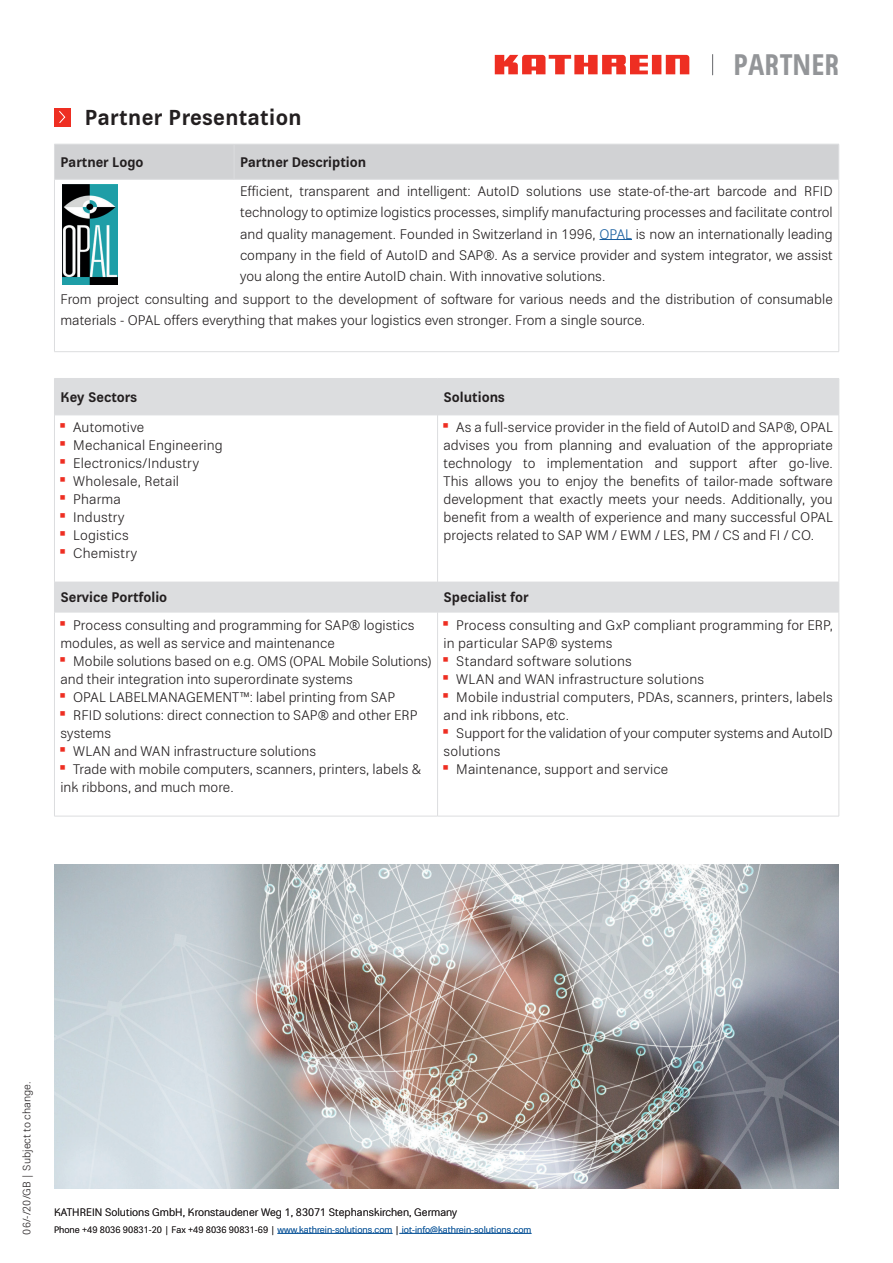
<style>
.page{position:relative;width:893px;height:1263px;background:#fff}
.page>*{position:absolute;margin:0;border:0;box-sizing:border-box;transform-origin:0 0}
.t1{font:700 condensed 29.1px "Kathrein 77";color:#939598}
.t2{font:700 21px "Kathrein Office";letter-spacing:.02em;color:#231f20}
.t3{font:13.5px/18px "Kathrein Office";color:#231f20}
.t4{font:700 13.5px "Kathrein Office";color:#231f20}
.t5{font:10.5px "Kathrein Office";color:#231f20}
.t6{font:9px "Kathrein Office";color:#175d9e}
.s1{color:#175d9e}
.s2{font-weight:700;font-size:18px;color:#ee2e22}
.s3{color:#231f20}
</style>
<div class="page">
<svg style="left:495px;top:55px;width:194px;height:19px"></svg>
<svg style="left:712px;top:54px;width:1px;height:21px"></svg>
<img style="left:54px;top:864px;width:785px;height:324px">
<hr style="left:278px;top:1233px;width:114px;height:1px;background:#175d9e">
<hr style="left:399px;top:1233px;width:132px;height:1px;background:#175d9e">
<div style="left:55px;top:145px;width:783px;height:34px;background:#d1d2d4"></div>
<hr style="left:234px;top:144px;width:605px;height:1px;background:#dcdddf">
<hr style="left:838px;top:144px;width:1px;height:35px;background:#dcdddf">
<hr style="left:54px;top:179px;width:180px;height:1px;background:#dcdddf">
<hr style="left:234px;top:179px;width:605px;height:1px;background:#dcdddf">
<hr style="left:838px;top:179px;width:1px;height:109px;background:#dcdddf">
<hr style="left:54px;top:144px;width:180px;height:1px;background:#dcdddf">
<hr style="left:54px;top:144px;width:1px;height:35px;background:#dcdddf">
<hr style="left:234px;top:144px;width:1px;height:35px;background:#dcdddf">
<hr style="left:54px;top:179px;width:1px;height:109px;background:#dcdddf">
<hr style="left:54px;top:288px;width:1px;height:63px;background:#dcdddf">
<hr style="left:838px;top:288px;width:1px;height:63px;background:#dcdddf">
<hr style="left:54px;top:351px;width:180px;height:1px;background:#dcdddf">
<hr style="left:234px;top:351px;width:605px;height:1px;background:#dcdddf">
<hr style="left:599px;top:239px;width:33px;height:1px;background:#175d9e">
<div style="left:54px;top:108px;width:16px;height:18px;background:#ee2e22"></div>
<svg style="left:59px;top:111px;width:6px;height:12px"></svg>
<svg style="left:55px;top:379px;width:784px;height:233px"></svg>
<hr style="left:54px;top:378px;width:384px;height:1px;background:#dcdddf">
<hr style="left:54px;top:379px;width:1px;height:36px;background:#dcdddf">
<hr style="left:438px;top:378px;width:401px;height:1px;background:#dcdddf">
<hr style="left:437px;top:379px;width:1px;height:36px;background:#dcdddf">
<hr style="left:839px;top:379px;width:1px;height:36px;background:#dcdddf">
<hr style="left:54px;top:415px;width:384px;height:1px;background:#dcdddf">
<hr style="left:54px;top:415px;width:1px;height:167px;background:#dcdddf">
<hr style="left:438px;top:415px;width:401px;height:1px;background:#dcdddf">
<hr style="left:437px;top:415px;width:1px;height:167px;background:#dcdddf">
<hr style="left:839px;top:415px;width:1px;height:167px;background:#dcdddf">
<hr style="left:54px;top:582px;width:384px;height:1px;background:#dcdddf">
<hr style="left:54px;top:582px;width:1px;height:30px;background:#dcdddf">
<hr style="left:438px;top:582px;width:401px;height:1px;background:#dcdddf">
<hr style="left:437px;top:582px;width:1px;height:30px;background:#dcdddf">
<hr style="left:839px;top:582px;width:1px;height:30px;background:#dcdddf">
<hr style="left:54px;top:612px;width:384px;height:1px;background:#dcdddf">
<hr style="left:54px;top:612px;width:1px;height:204px;background:#dcdddf">
<hr style="left:438px;top:612px;width:401px;height:1px;background:#dcdddf">
<hr style="left:437px;top:612px;width:1px;height:204px;background:#dcdddf">
<hr style="left:839px;top:612px;width:1px;height:204px;background:#dcdddf">
<hr style="left:54px;top:816px;width:384px;height:1px;background:#dcdddf">
<hr style="left:438px;top:816px;width:401px;height:1px;background:#dcdddf">
<img style="left:62px;top:184px;width:56px;height:100px">
<h2 class="t2" style="left:85px;top:103px;width:218px">Partner Presentation</h2>
<h1 class="t1" style="left:734px;top:44px;width:108px">PARTNER</h1>
<p class="t4" style="left:60px;top:152px;width:85px">Partner Logo</p>
<p class="t4" style="left:240px;top:152px;width:128px">Partner Description</p>
<p class="t3" style="left:240px;top:181px;width:594px;line-height:21px;text-align:justify">Efficient, transparent and intelligent: AutoID solutions use state-of-the-art barcode and RFID technology to optimize logistics processes, simplify manufacturing processes and facilitate control and quality management. Founded in Switzerland in 1996, <span class="s1">OPAL</span> is now an internationally leading company in the field of AutoID and SAP®. As a service provider and system integrator, we assist you along the entire AutoID chain. With innovative solutions.</p>
<p class="t3" style="left:60px;top:288px;width:774px;line-height:21px">From project consulting and support to the development of software for various needs and the distribution of consumable materials - OPAL offers everything that makes your logistics even stronger. From a single source.</p>
<p class="t4" style="left:60px;top:387px;width:78px">Key Sectors</p>
<p class="t4" style="left:444px;top:387px;width:63px">Solutions</p>
<p class="t3" style="left:60px;top:418px;width:85px"><span class="s2">▪</span>Automotive</p>
<p class="t3" style="left:60px;top:436px;width:164px"><span class="s2">▪</span> Mechanical Engineering</p>
<p class="t3" style="left:60px;top:454px;width:140px"><span class="s2">▪</span>Electronics/Industry</p>
<p class="t3" style="left:60px;top:472px;width:120px"><span class="s2">▪</span>Wholesale, Retail</p>
<p class="t3" style="left:60px;top:490px;width:62px"><span class="s2">▪</span>Pharma</p>
<p class="t3" style="left:60px;top:508px;width:66px"><span class="s2">▪</span>Industry</p>
<p class="t3" style="left:60px;top:526px;width:70px"><span class="s2">▪</span>Logistics</p>
<p class="t3" style="left:60px;top:544px;width:78px"><span class="s2">▪</span>Chemistry</p>
<p class="t3" style="left:444px;top:418px;width:391px;text-align:justify"><span class="s2">▪</span>As a full-service provider in the field of AutoID and SAP®, OPAL advises you from planning and evaluation of the appropriate technology to implementation and support after go-live.<br>This allows you to enjoy the benefits of tailor-made software development that exactly meets your needs. Additionally, you benefit from a wealth of experience and many successful OPAL projects related to SAP WM / EWM / LES, PM / CS and FI / CO.</p>
<p class="t4" style="left:60px;top:588px;width:108px">Service Portfolio</p>
<p class="t4" style="left:444px;top:588px;width:86px">Specialist for</p>
<p class="t3" style="left:60px;top:616px;width:356px"><span class="s2">▪</span>Process consulting and programming for SAP® logistics modules, as well as service and maintenance</p>
<p class="t3" style="left:60px;top:652px;width:372px"><span class="s2">▪</span> Mobile solutions based on e.g. OMS (OPAL Mobile Solutions) and their integration into superordinate systems</p>
<p class="t3" style="left:60px;top:688px;width:336px"><span class="s2">▪</span>OPAL LABELMANAGEMENT™: label printing from SAP</p>
<p class="t3" style="left:60px;top:706px;width:359px"><span class="s2">▪</span>RFID solutions: direct connection to SAP® and other ERP systems</p>
<p class="t3" style="left:60px;top:742px;width:257px"><span class="s2">▪</span>WLAN and WAN infrastructure solutions</p>
<p class="t3" style="left:60px;top:760px;width:362px"><span class="s2">▪</span>Trade with mobile computers, scanners, printers, labels &amp; ink ribbons, and much more.</p>
<p class="t3" style="left:444px;top:616px;width:391px"><span class="s2">▪</span>Process consulting and GxP compliant programming for ERP, in particular SAP® systems</p>
<p class="t3" style="left:444px;top:652px;width:190px"><span class="s2">▪</span>Standard software solutions</p>
<p class="t3" style="left:444px;top:670px;width:262px"><span class="s2">▪</span>WLAN and WAN infrastructure solutions</p>
<p class="t3" style="left:444px;top:688px;width:391px"><span class="s2">▪</span> Mobile industrial computers, PDAs, scanners, printers, labels and ink ribbons, etc.</p>
<p class="t3" style="left:444px;top:724px;width:391px"><span class="s2">▪</span>Support for the validation of your computer systems and AutoID solutions</p>
<p class="t3" style="left:444px;top:760px;width:226px"><span class="s2">▪</span> Maintenance, support and service</p>
<p class="t5" style="left:20px;top:1234px;width:155px;rotate:-90deg">06/-/20/GB | Subject to change.</p>
<p class="t5" style="left:54px;top:1205px;width:405px">KATHREIN Solutions GmbH, Kronstaudener Weg 1, 83071 Stephanskirchen, Germany</p>
<p class="t6" style="left:54px;top:1223px;width:479px"><span class="s3">Phone +49 8036 90831-20 | Fax +49 8036 90831-69 |</span> www.kathrein-solutions.com <span class="s3">|</span> iot-info@kathrein-solutions.com</p>
</div>
